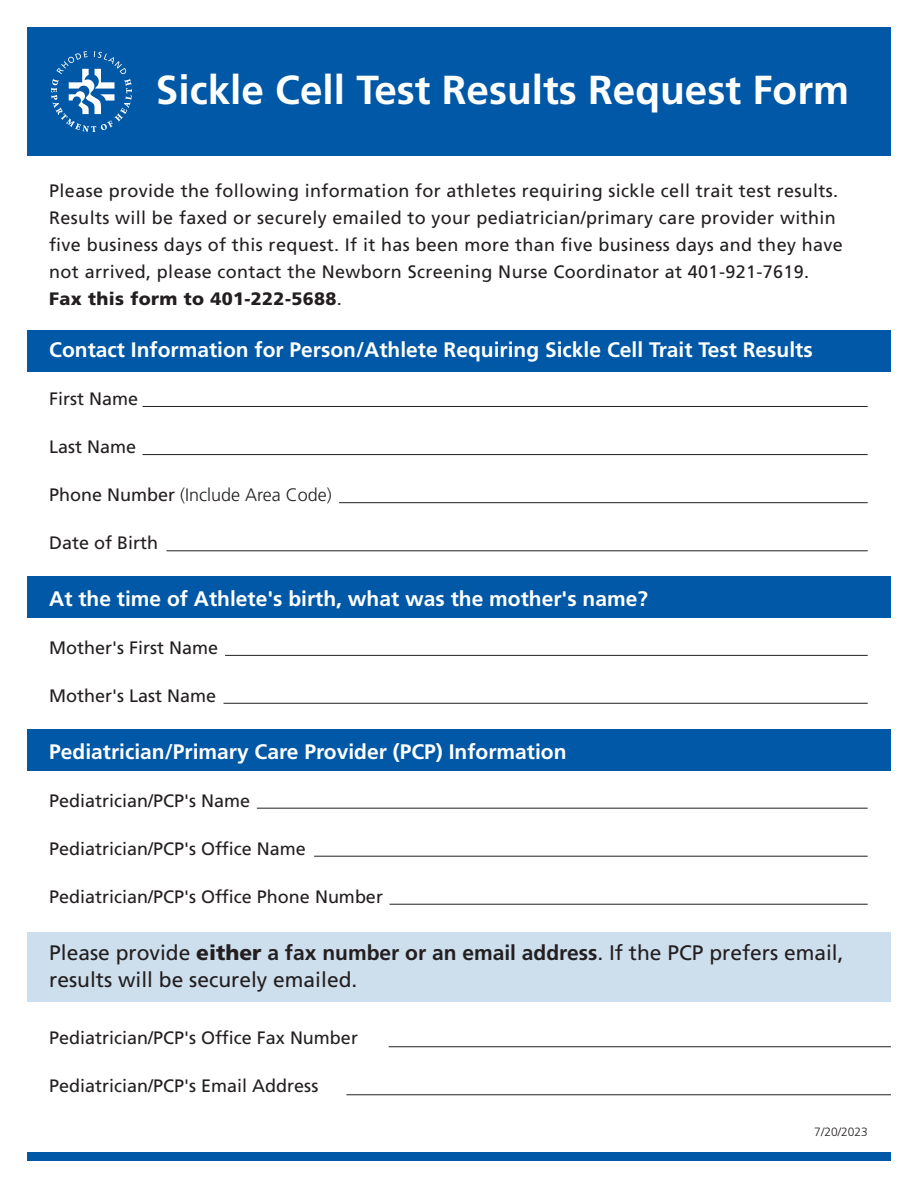
<style>
.page{position:relative;width:918px;height:1188px;background:#fff}
.page>*{position:absolute;margin:0;border:0;box-sizing:border-box;transform-origin:0 0}
.t1{font:700 40.5px "Frutiger LT Std";color:#fff}
.t2{font:700 21px "Frutiger LT Std";color:#fff}
.t3{font:21px/27px "Frutiger LT Std";color:#231f20}
.t4{font:18px/27px "Frutiger LT Std";letter-spacing:.02em;color:#231f20}
.t5{font:18px "Frutiger LT Std";color:#231f20}
.t6{font:300 18px "Frutiger LT Std";color:#231f20}
.t7{font:300 12px "Frutiger LT Std";color:#231f20}
.s1{font-weight:900}
.s2{font-weight:400}
.s3{font-weight:700}
</style>
<div class="page">
<div style="left:27px;top:932px;width:864px;height:70px;background:#cddeed"></div>
<div style="left:27px;top:331px;width:864px;height:41px;background:#0158a6"></div>
<div style="left:27px;top:577px;width:864px;height:41px;background:#0158a6"></div>
<div style="left:27px;top:729px;width:864px;height:42px;background:#0158a6"></div>
<div style="left:27px;top:27px;width:864px;height:129px;background:#0158a6"></div>
<div style="left:27px;top:1152px;width:864px;height:9px;background:#0158a6"></div>
<svg style="left:51px;top:51px;width:81px;height:81px"></svg>
<hr style="left:142px;top:406px;width:726px;height:1px;background:#231f20">
<hr style="left:142px;top:454px;width:726px;height:1px;background:#231f20">
<hr style="left:225px;top:655px;width:643px;height:1px;background:#231f20">
<hr style="left:224px;top:703px;width:644px;height:1px;background:#231f20">
<hr style="left:339px;top:502px;width:529px;height:1px;background:#231f20">
<hr style="left:167px;top:550px;width:701px;height:1px;background:#231f20">
<hr style="left:257px;top:808px;width:611px;height:1px;background:#231f20">
<hr style="left:314px;top:856px;width:554px;height:1px;background:#231f20">
<hr style="left:390px;top:904px;width:478px;height:1px;background:#231f20">
<hr style="left:389px;top:1046px;width:502px;height:1px;background:#231f20">
<hr style="left:346px;top:1094px;width:545px;height:1px;background:#231f20">
<h1 class="t1" style="left:156px;top:66px;width:695px">Sickle Cell Test Results Request Form</h1>
<p class="t4" style="left:49px;top:177px;width:795px">Please provide the following information for athletes requiring sickle cell trait test results.<br>Results will be faxed or securely emailed to your pediatrician/primary care provider within five business days of this request. If it has been more than five business days and they have not arrived, please contact the Newborn Screening Nurse Coordinator at 401-921-7619.<br><span class="s1">Fax this form to 401-222-5688</span>.</p>
<p class="t2" style="left:49px;top:337px;width:765px">Contact Information for Person/Athlete Requiring Sickle Cell Trait Test Results</p>
<p class="t5" style="left:49px;top:388px;width:91px">First Name</p>
<p class="t5" style="left:49px;top:436px;width:89px">Last Name</p>
<p class="t6" style="left:49px;top:484px;width:284px"><span class="s2">Phone Number</span> (Include Area Code)</p>
<p class="t5" style="left:49px;top:532px;width:111px">Date of Birth</p>
<p class="t2" style="left:49px;top:586px;width:600px">At the time of Athlete's birth, what was the mother's name?</p>
<p class="t5" style="left:49px;top:637px;width:171px">Mother's First Name</p>
<p class="t5" style="left:49px;top:685px;width:169px">Mother's Last Name</p>
<p class="t2" style="left:49px;top:739px;width:519px">Pediatrician/Primary Care Provider (PCP) Information</p>
<p class="t5" style="left:49px;top:790px;width:203px">Pediatrician/PCP's Name</p>
<p class="t5" style="left:49px;top:838px;width:258px">Pediatrician/PCP's Office Name</p>
<p class="t5" style="left:49px;top:886px;width:335px">Pediatrician/PCP's Office Phone Number</p>
<p class="t3" style="left:49px;top:939px;width:796px">Please provide <span class="s1">either</span> <span class="s3">a fax number or an email address</span>. If the PCP prefers email, results will be securely emailed.</p>
<p class="t5" style="left:49px;top:1027px;width:310px">Pediatrician/PCP's Office Fax Number</p>
<p class="t5" style="left:49px;top:1075px;width:271px">Pediatrician/PCP's Email Address</p>
<p class="t7" style="left:814px;top:1125px;width:55px">7/20/2023</p>
</div>
